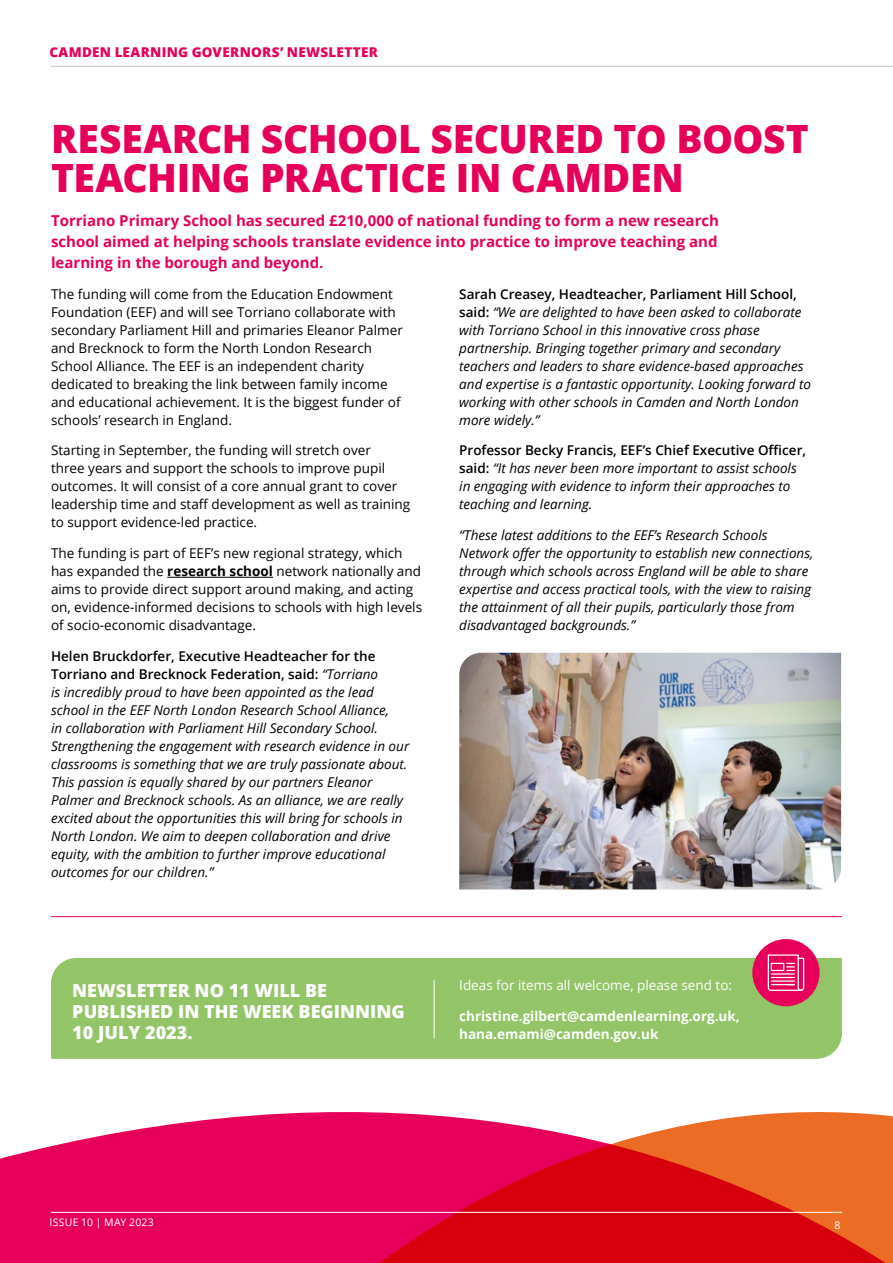
<style>
.page{position:relative;width:893px;height:1263px;background:#fff}
.page>*{position:absolute;margin:0;border:0;box-sizing:border-box;transform-origin:0 0}
.t1{font:800 39px/39px "Open Sans";letter-spacing:-.01em;color:#e60059}
.t2{font:800 18px/21px "Open Sans";color:#fff}
.t3{font:700 15px/21px "Open Sans";color:#e60059;text-align:justify}
.t4{font:italic 13.5px/18px "Open Sans";color:#000}
.t5{font:13.5px/18px "Open Sans";color:#000}
.t6{font:700 13.5px/18px "Open Sans";color:#fff}
.t7{font:13.5px "Open Sans";color:#fff}
.t8{font:800 13.5px "Open Sans";letter-spacing:.025em;color:#e60059}
.t9{font:10.5px "Open Sans";letter-spacing:.02em;color:#fff}
.s1{font-weight:700}
.s2{font-weight:600;font-style:normal}
</style>
<div class="page">
<hr style="left:51px;top:66px;width:842px;height:1px;background:#c6c6c6">
<svg style="left:0;top:1134px;width:107px;height:129px;background:#e81768"></svg>
<svg style="left:107px;top:1112px;width:786px;height:151px;background:#e32343"></svg>
<hr style="left:167px;top:577px;width:106px;height:1px;background:#000">
<div style="left:51px;top:958px;width:791px;height:101px;background:#93c467"></div>
<div style="left:752px;top:939px;width:68px;height:67px;background:#e60059;border-radius:50%"></div>
<svg style="left:767px;top:954px;width:38px;height:37px"></svg>
<hr style="left:434px;top:979px;width:1px;height:60px;background:#fff">
<hr style="left:51px;top:916px;width:791px;height:1px;background:#e60059">
<img style="left:459px;top:653px;width:382px;height:236px">
<hr style="left:51px;top:1212px;width:791px;height:1px;background:#fff">
<p class="t8" style="left:49px;top:42px;width:330px">CAMDEN LEARNING GOVERNORS’ NEWSLETTER</p>
<h1 class="t1" style="left:51px;top:117px;width:759px">RESEARCH SCHOOL SECURED TO BOOST<br>TEACHING PRACTICE IN CAMDEN</h1>
<p class="t3" style="left:51px;top:210px;width:669px">Torriano Primary School has secured £210,000 of national funding to form a new research school aimed at helping schools translate evidence into practice to improve teaching and learning in the borough and beyond.</p>
<p class="t5" style="left:51px;top:284px;width:353px">The funding will come from the Education Endowment Foundation (EEF) and will see Torriano collaborate with secondary Parliament Hill and primaries Eleanor Palmer and Brecknock to form the North London Research School Alliance. The EEF is an independent charity dedicated to breaking the link between family income and educational achievement. It is the biggest funder of schools’ research in England.</p>
<p class="t5" style="left:51px;top:441px;width:361px">Starting in September, the funding will stretch over<br>three years and support the schools to improve pupil outcomes. It will consist of a core annual grant to cover leadership time and staff development as well as training to support evidence-led practice.</p>
<p class="t5" style="left:51px;top:544px;width:373px">The funding is part of EEF’s new regional strategy, which has expanded the <span class="s1">research school</span> network nationally and aims to provide direct support around making, and acting on, evidence-informed decisions to schools with high levels of socio-economic disadvantage.</p>
<p class="t4" style="left:51px;top:647px;width:360px"><span class="s2">Helen Bruckdorfer, Executive Headteacher for the Torriano and Brecknock Federation, said:</span> “Torriano<br>is incredibly proud to have been appointed as the lead school in the EEF North London Research School Alliance,<br>in collaboration with Parliament Hill Secondary School.<br>Strengthening the engagement with research evidence in our classrooms is something that we are truly passionate about.<br>This passion is equally shared by our partners Eleanor Palmer and Brecknock schools. As an alliance, we are really excited about the opportunities this will bring for schools in North London. We aim to deepen collaboration and drive equity, with the ambition to further improve educational outcomes for our children.”</p>
<p class="t4" style="left:459px;top:284px;width:353px"><span class="s2">Sarah Creasey, Headteacher, Parliament Hill School, said:</span> “We are delighted to have been asked to collaborate with Torriano School in this innovative cross phase partnership. Bringing together primary and secondary teachers and leaders to share evidence-based approaches and expertise is a fantastic opportunity. Looking forward to working with other schools in Camden and North London more widely.”</p>
<p class="t4" style="left:459px;top:441px;width:348px"><span class="s2">Professor Becky Francis, EEF’s Chief Executive Officer, said:</span> “It has never been more important to assist schools in engaging with evidence to inform their approaches to teaching and learning.</p>
<p class="t4" style="left:459px;top:526px;width:356px">“These latest additions to the EEF’s Research Schools Network offer the opportunity to establish new connections, through which schools across England will be able to share expertise and access practical tools, with the view to raising the attainment of all their pupils, particularly those from disadvantaged backgrounds.”</p>
<h2 class="t2" style="left:72px;top:979px;width:334px">NEWSLETTER NO 11 WILL BE<br>PUBLISHED IN THE WEEK BEGINNING<br>10 JULY 2023.</h2>
<p class="t7" style="left:459px;top:976px;width:274px">Ideas for items all welcome, please send to:</p>
<p class="t6" style="left:459px;top:1006px;width:282px">christine.gilbert@camdenlearning.org.uk, hana.emami@camden.gov.uk</p>
<p class="t9" style="left:50px;top:1215px;width:106px">ISSUE 10 | MAY 2023</p>
<p class="t9" style="left:835px;top:1218px;width:8px">8</p>
</div>
